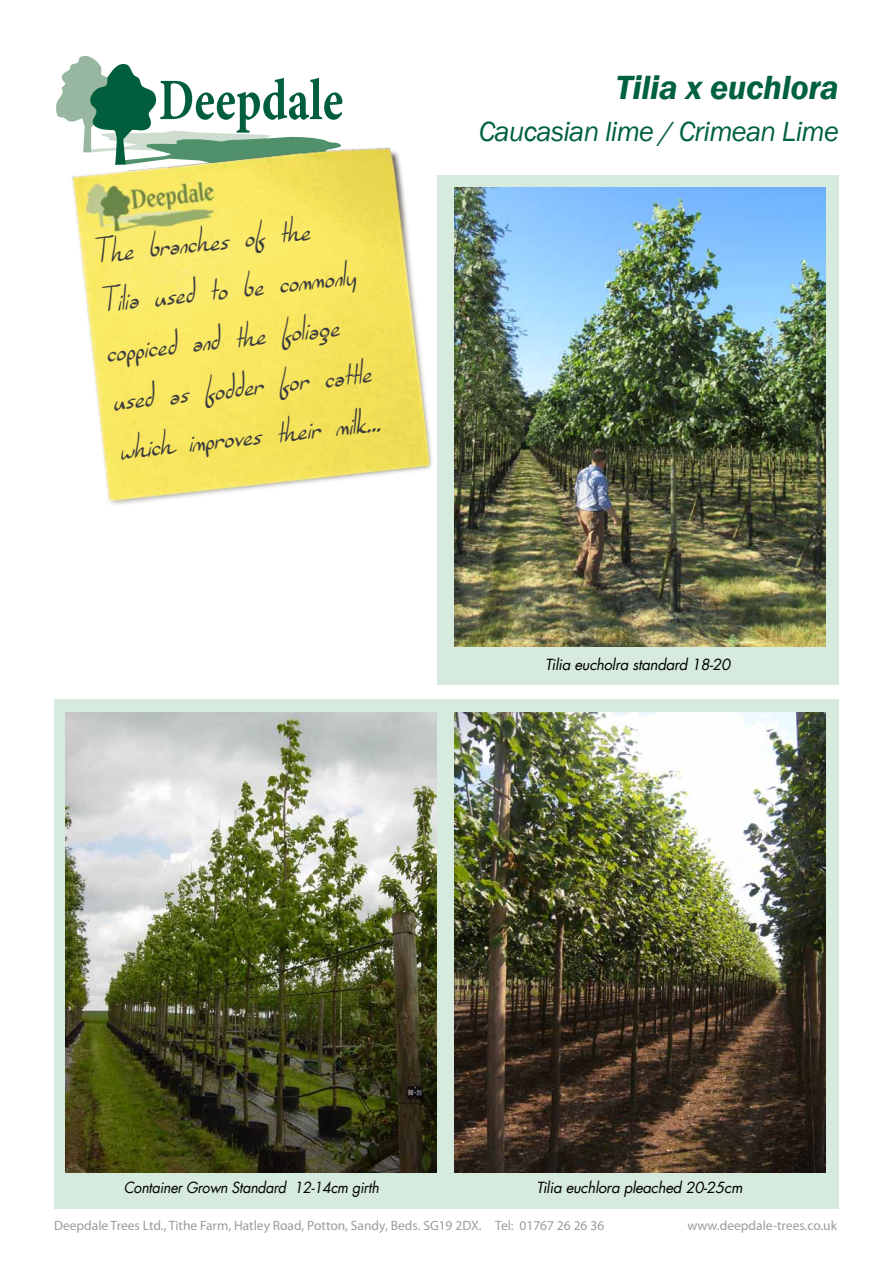
<style>
.page{position:relative;width:893px;height:1263px;background:#fff}
.page>*{position:absolute;margin:0;border:0;box-sizing:border-box;transform-origin:0 0}
.t1{font:43.5px/49.5px "SF Burlington Script";color:#3d3d3f}
.t2{font:italic 600 34.5px "Franklin Gothic";letter-spacing:-.01em;color:#006042}
.t3{font:italic 28.5px "Franklin Gothic";letter-spacing:-.025em;color:#006042}
.t4{font:italic 15px "Futura LT";letter-spacing:-.02em;color:#000}
.t5{font:italic 15px "Futura LT";letter-spacing:-.02em;color:#000;scale:.95 1}
.t6{font:13.5px "Myriad Pro";color:#9b9c9e}
</style>
<div class="page">
<svg style="left:56px;top:56px;width:287px;height:77px"></svg>
<img style="left:72px;top:133px;width:361px;height:372px">
<div style="left:54px;top:699px;width:785px;height:510px;background:#d6eade"></div>
<div style="left:437px;top:175px;width:402px;height:510px;background:#d6eade"></div>
<img style="left:66px;top:713px;width:371px;height:459px">
<img style="left:454px;top:713px;width:371px;height:459px">
<img style="left:454px;top:187px;width:371px;height:459px">
<h1 class="t1" style="left:91px;top:225px;width:268px;rotate:-6deg">The branches of the<br>Tilia used to be commonly coppiced and the foliage used as fodder for cattle which improves their milk...</h1>
<h2 class="t2" style="left:616px;top:65px;width:224px">Tilia x euchlora</h2>
<h3 class="t3" style="left:479px;top:114px;width:362px">Caucasian lime / Crimean Lime</h3>
<p class="t4" style="left:545px;top:655px;width:187px">Tilia eucholra standard 18-20</p>
<p class="t5" style="left:124px;top:1178px;width:270px">Container Grown Standard 12-14cm girth</p>
<p class="t4" style="left:536px;top:1178px;width:208px">Tilia euchlora pleached 20-25cm</p>
<p class="t6" style="left:54px;top:1217px;width:552px">Deepdale Trees Ltd., Tithe Farm, Hatley Road, Potton, Sandy, Beds. SG19 2DX. Tel: 01767 26 26 36</p>
<p class="t6" style="left:687px;top:1217px;width:151px">www.deepdale-trees.co.uk</p>
</div>
